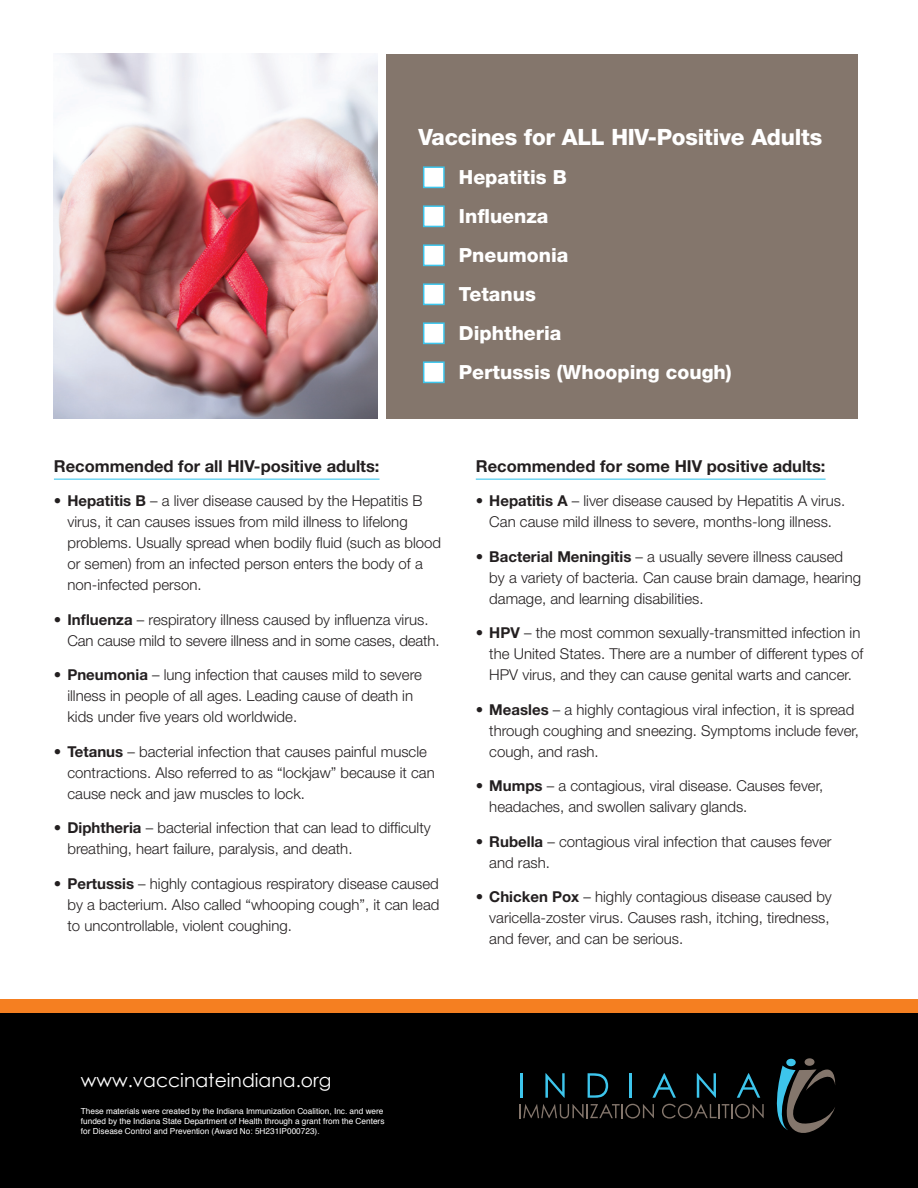
<style>
.page{position:relative;width:918px;height:1188px;background:#fff}
.page>*{position:absolute;margin:0;border:0;box-sizing:border-box;transform-origin:0 0}
.t1{font:800 22.5px "Helvetica Neue";letter-spacing:-.01em;color:#fff}
.t2{font:800 19.5px/39px "Helvetica Neue";color:#fff}
.t3{font:18.75px "Century Gothic";color:#fff}
.t4{font:700 16.5px "Helvetica Neue";color:#231f20}
.t5{font:300 15px/21px "Helvetica Neue";color:#231f20}
.t6{font:8.25px/9.8px "Helvetica";color:#fff;text-align:justify}
.s1{font-weight:700}
</style>
<div class="page">
<div style="left:386px;top:54px;width:471px;height:364px;background:#84766c"></div>
<img style="left:54px;top:54px;width:324px;height:364px">
<div style="left:0;top:1012px;width:918px;height:176px;background:#000"></div>
<div style="left:0;top:999px;width:918px;height:13px;background:#f57f21"></div>
<svg style="left:519px;top:1058px;width:317px;height:75px"></svg>
<hr style="left:54px;top:479px;width:326px;height:1px;background:#3dc5ec">
<hr style="left:476px;top:479px;width:350px;height:1px;background:#3dc5ec">
<div style="left:424px;top:167px;width:20px;height:20px;background:#fff"></div>
<div style="left:423px;top:166px;width:22px;height:22px;border:2px solid #3dc5ec"></div>
<div style="left:424px;top:206px;width:20px;height:20px;background:#fff"></div>
<div style="left:423px;top:205px;width:22px;height:22px;border:2px solid #3dc5ec"></div>
<div style="left:424px;top:245px;width:20px;height:20px;background:#fff"></div>
<div style="left:423px;top:244px;width:22px;height:22px;border:2px solid #3dc5ec"></div>
<div style="left:424px;top:284px;width:20px;height:20px;background:#fff"></div>
<div style="left:423px;top:283px;width:22px;height:22px;border:2px solid #3dc5ec"></div>
<div style="left:424px;top:323px;width:20px;height:20px;background:#fff"></div>
<div style="left:423px;top:322px;width:22px;height:22px;border:2px solid #3dc5ec"></div>
<div style="left:424px;top:362px;width:20px;height:20px;background:#fff"></div>
<div style="left:423px;top:361px;width:22px;height:22px;border:2px solid #3dc5ec"></div>
<h1 class="t1" style="left:418px;top:129px;width:405px">Vaccines for ALL HIV-Positive Adults</h1>
<h2 class="t2" style="left:459px;top:160px;width:274px">Hepatitis B<br>Influenza<br>Pneumonia<br>Tetanus<br>Diphtheria<br>Pertussis (Whooping cough)</h2>
<p class="t4" style="left:54px;top:460px;width:327px">Recommended for all HIV-positive adults:</p>
<p class="t5" style="left:67px;top:492px;width:375px;text-indent:-14px">• <span class="s1">Hepatitis B</span> – a liver disease caused by the Hepatitis B virus, it can causes issues from mild illness to lifelong problems. Usually spread when bodily fluid (such as blood or semen) from an infected person enters the body of a non-infected person.</p>
<p class="t5" style="left:67px;top:610px;width:374px;text-indent:-14px">• <span class="s1">Influenza</span> – respiratory illness caused by influenza virus.<br>Can cause mild to severe illness and in some cases, death.</p>
<p class="t5" style="left:67px;top:666px;width:356px;text-indent:-14px">• <span class="s1">Pneumonia</span> – lung infection that causes mild to severe illness in people of all ages. Leading cause of death in kids under five years old worldwide.</p>
<p class="t5" style="left:67px;top:742px;width:369px;text-indent:-13px">• <span class="s1">Tetanus</span> – bacterial infection that causes painful muscle contractions. Also referred to as “lockjaw” because it can cause neck and jaw muscles to lock.</p>
<p class="t5" style="left:67px;top:819px;width:365px;text-indent:-13px">• <span class="s1">Diphtheria</span> – bacterial infection that can lead to difficulty breathing, heart failure, paralysis, and death.</p>
<p class="t5" style="left:67px;top:874px;width:374px;text-align:justify;text-indent:-14px">• <span class="s1">Pertussis</span> – highly contagious respiratory disease caused by a bacterium. Also called “whooping cough”, it can lead to uncontrollable, violent coughing.</p>
<p class="t4" style="left:476px;top:460px;width:351px">Recommended for some HIV positive adults:</p>
<p class="t5" style="left:476px;top:492px;width:371px;text-align:center">• <span class="s1">Hepatitis A</span> – liver disease caused by Hepatitis A virus.<br>Can cause mild illness to severe, months-long illness.</p>
<p class="t5" style="left:489px;top:547px;width:373px;text-indent:-14px">• <span class="s1">Bacterial Meningitis</span> – a usually severe illness caused by a variety of bacteria. Can cause brain damage, hearing damage, and learning disabilities.</p>
<p class="t5" style="left:489px;top:624px;width:376px;text-indent:-14px">• <span class="s1">HPV</span> – the most common sexually-transmitted infection in the United States. There are a number of different types of<br>HPV virus, and they can cause genital warts and cancer.</p>
<p class="t5" style="left:489px;top:700px;width:371px;text-indent:-14px">• <span class="s1">Measles</span> – a highly contagious viral infection, it is spread through coughing and sneezing. Symptoms include fever, cough, and rash.</p>
<p class="t5" style="left:489px;top:777px;width:335px;text-indent:-14px">• <span class="s1">Mumps</span> – a contagious, viral disease. Causes fever, headaches, and swollen salivary glands.</p>
<p class="t5" style="left:489px;top:832px;width:344px;text-indent:-14px">• <span class="s1">Rubella</span> – contagious viral infection that causes fever and rash.</p>
<p class="t5" style="left:489px;top:888px;width:344px;text-indent:-14px">• <span class="s1">Chicken Pox</span> – highly contagious disease caused by varicella-zoster virus. Causes rash, itching, tiredness, and fever, and can be serious.</p>
<p class="t3" style="left:81px;top:1068px;width:252px">www.vaccinateindiana.org</p>
<p class="t6" style="left:81px;top:1107px;width:305px">These materials were created by the Indiana Immunization Coalition, Inc. and were funded by the Indiana State Department of Health through a grant from the Centers for Disease Control and Prevention (Award No: 5H231IP000723).</p>
</div>
